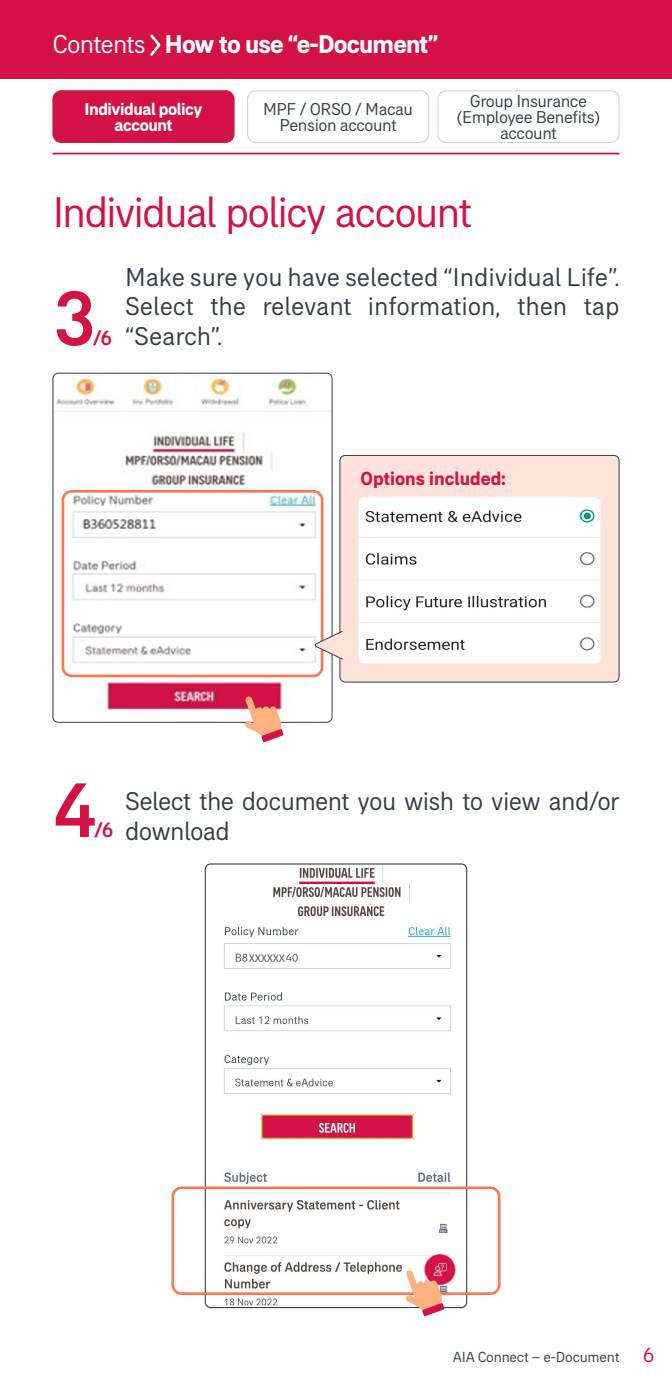
<style>
.page{position:relative;width:672px;height:1379px;background:#fff}
.page>*{position:absolute;margin:0;border:0;box-sizing:border-box;transform-origin:0 0}
.t1{font:500 78.75px "AIA Everest";color:#d31145}
.t2{font:43.75px "AIA Everest";letter-spacing:-.045em;color:#d31145}
.t3{font:26.25px/29.8px "AIA Everest";letter-spacing:-.02em;color:#333d47;text-align:justify}
.t4{font:700 26.25px "AIA Everest";letter-spacing:-.03em;color:#fff}
.t5{font:500 21px "AIA Everest";color:#d31145}
.t6{font:700 19.25px "AIA Everest";color:#d31145}
.t7{font:17.5px/15.8px "AIA Everest";letter-spacing:-.025em;color:#333d47;text-align:center}
.t8{font:700 17.5px/15.8px "AIA Everest";letter-spacing:-.025em;color:#fff;text-align:center}
.t9{font:14.88px "AIA Everest";letter-spacing:-.015em;color:#333d47}
.t10{font:11.11px "AIA Everest";letter-spacing:-.035em;color:#533f40}
.s1{font-weight:400}
.s2{font-size:21px;color:#d31145}
</style>
<div class="page">
<img style="left:53px;top:373px;width:279px;height:349px">
<div style="left:52px;top:373px;width:280px;height:350px;border:1px solid #333d47;border-radius:5px"></div>
<div style="left:340px;top:455px;width:279px;height:227px;background:#ffe3db;border-radius:5px"></div>
<div style="left:340px;top:455px;width:280px;height:227px;border:1px solid #333d47;border-radius:5px"></div>
<img style="left:359px;top:497px;width:241px;height:166px">
<div style="left:62px;top:490px;width:261px;height:187px;border:3px solid #ff754d;border-radius:9px"></div>
<svg style="left:314px;top:630px;width:29px;height:30px"></svg>
<img style="left:206px;top:864px;width:261px;height:444px">
<div style="left:205px;top:863px;width:262px;height:445px;border:1px solid #333d47;border-radius:5px"></div>
<svg style="left:245px;top:696px;width:39px;height:46px"></svg>
<div style="left:0;top:0;width:672px;height:79px;background:#d31145"></div>
<svg style="left:150px;top:34px;width:11px;height:22px"></svg>
<hr style="left:52px;top:153px;width:568px;height:1px;background:#d31145">
<div style="left:172px;top:1186px;width:328px;height:109px;border:3px solid #ff754d;border-radius:9px"></div>
<svg style="left:406px;top:1270px;width:39px;height:46px"></svg>
<div style="left:248px;top:952px;width:38px;height:15px;background:#fff"></div>
<div style="left:438px;top:90px;width:182px;height:53px;border:1px solid #cccfd1;border-radius:8px"></div>
<div style="left:247px;top:90px;width:182px;height:53px;border:1px solid #cccfd1;border-radius:8px"></div>
<div style="left:53px;top:91px;width:181px;height:51px;background:#d31145;border-radius:8px"></div>
<div style="left:52px;top:90px;width:182px;height:53px;border:1px solid #d31145;border-radius:8px"></div>
<p class="t4" style="left:52px;top:29px;width:387px"><span class="s1">Contents</span> How to use “e-Document”</p>
<p class="t8" style="left:85px;top:101px;width:119px">Individual policy account</p>
<p class="t7" style="left:263px;top:101px;width:151px">MPF / ORSO / Macau<br>Pension account</p>
<p class="t7" style="left:456px;top:93px;width:146px">Group Insurance (Employee Benefits) account</p>
<h2 class="t2" style="left:52px;top:187px;width:421px">Individual policy account</h2>
<p class="t3" style="left:125px;top:262px;width:496px">Make sure you have selected “Individual Life”.<br>Select the relevant information, then tap “Search”.</p>
<h1 class="t1" style="left:52px;top:273px;width:46px">3</h1>
<p class="t5" style="left:93px;top:326px;width:21px">/6</p>
<p class="t6" style="left:360px;top:467px;width:147px">Options included:</p>
<h1 class="t1" style="left:52px;top:765px;width:46px">4</h1>
<p class="t5" style="left:94px;top:818px;width:21px">/6</p>
<p class="t3" style="left:125px;top:786px;width:496px">Select the document you wish to view and/or download</p>
<p class="t10" style="left:249px;top:952px;width:38px">XXXXXX</p>
<p class="t9" style="left:453px;top:1348px;width:203px">AIA Connect – e-Document <span class="s2">6</span></p>
</div>
